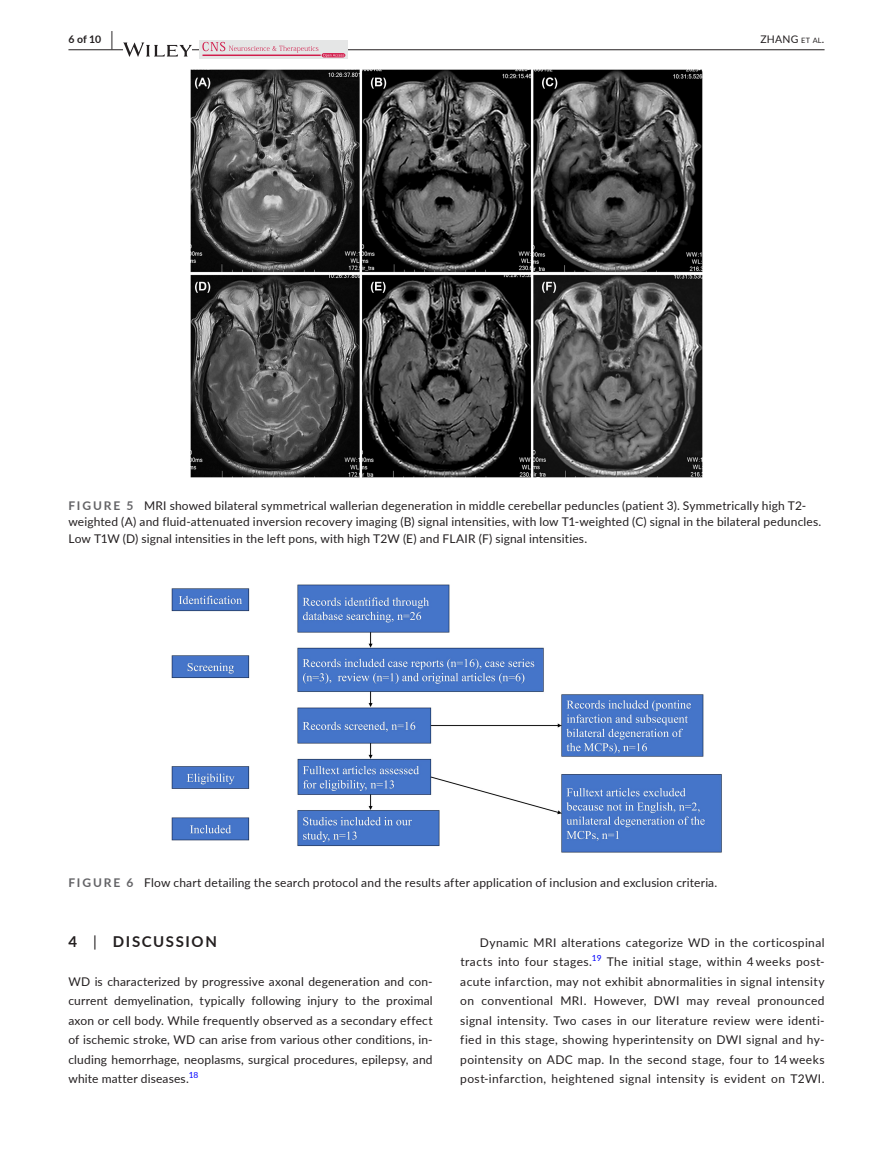
<style>
.page{position:relative;width:893px;height:1174px;background:#fff}
.page>*{position:absolute;margin:0;border:0;box-sizing:border-box;transform-origin:0 0}
.t1{font:700 15px "Lato";letter-spacing:.11em;color:#231f20}
.t2{font:12px/19.5px "Lato";letter-spacing:.015em;color:#231f20;text-align:justify}
.t3{font:10.5px "Lato";letter-spacing:.025em;color:#231f20}
.t4{font:700 10.5px "Lato";color:#231f20}
.t5{font:8.4px "Lato";color:#00f}
.s1{font-size:19.5px}
.s2{font-size:7.35px}
.s3{font-weight:700;color:#636366}
.s4{font-weight:400}
</style>
<div class="page">
<hr style="left:68px;top:49px;width:756px;height:1px;background:#231f20">
<svg style="left:123px;top:42px;width:69px;height:15px"></svg>
<div style="left:200px;top:40px;width:148px;height:19px;background:#e5e6e6"></div>
<hr style="left:322px;top:53px;width:23px;height:4px;background:#d42d58;border-radius:2px">
<svg style="left:202px;top:42px;width:142px;height:15px"></svg>
<img style="left:171px;top:585px;width:551px;height:268px">
<img style="left:191px;top:69px;width:511px;height:408px">
<p class="t4" style="left:68px;top:31px;width:46px">6 of 10 <span class="s1">|</span></p>
<p class="t3" style="left:760px;top:31px;width:65px">ZHANG <span class="s2">et al</span>.</p>
<p class="t2" style="left:68px;top:497px;width:754px;line-height:16.5px;text-align:left"><span class="s3">FIGURE 5</span> MRI showed bilateral symmetrical wallerian degeneration in middle cerebellar peduncles (patient 3). Symmetrically high T2- weighted (A) and fluid-attenuated inversion recovery imaging (B) signal intensities, with low T1-weighted (C) signal in the bilateral peduncles.<br>Low T1W (D) signal intensities in the left pons, with high T2W (E) and FLAIR (F) signal intensities.</p>
<p class="t2" style="left:68px;top:872px;width:650px"><span class="s3">FIGURE 6</span> Flow chart detailing the search protocol and the results after application of inclusion and exclusion criteria.</p>
<p class="t1" style="left:68px;top:930px;width:150px">4 <span class="s4">|</span> DISCUSSION</p>
<p class="t2" style="left:68px;top:971px;width:366px">WD is characterized by progressive axonal degeneration and con&shy;current demyelination, typically following injury to the proximal axon or cell body. While frequently observed as a secondary effect of ischemic stroke, WD can arise from various other conditions, in&shy;cluding hemorrhage, neoplasms, surgical procedures, epilepsy, and white matter diseases.<sup>18</sup></p>
<p class="t2" style="left:460px;top:932px;width:366px;text-indent:19px">Dynamic MRI alterations categorize WD in the corticospinal tracts into four stages.</p>
<p class="t5" style="left:592px;top:952px;width:11px">19</p>
<p class="t2" style="left:460px;top:951px;width:366px;text-indent:146px">The initial stage, within 4 weeks post&shy;acute infarction, may not exhibit abnormalities in signal intensity on conventional MRI. However, DWI may reveal pronounced signal intensity. Two cases in our literature review were identi&shy;fied in this stage, showing hyperintensity on DWI signal and hy&shy;pointensity on ADC map. In the second stage, four to 14 weeks post-infarction, heightened signal intensity is evident on T2WI.</p>
</div>
